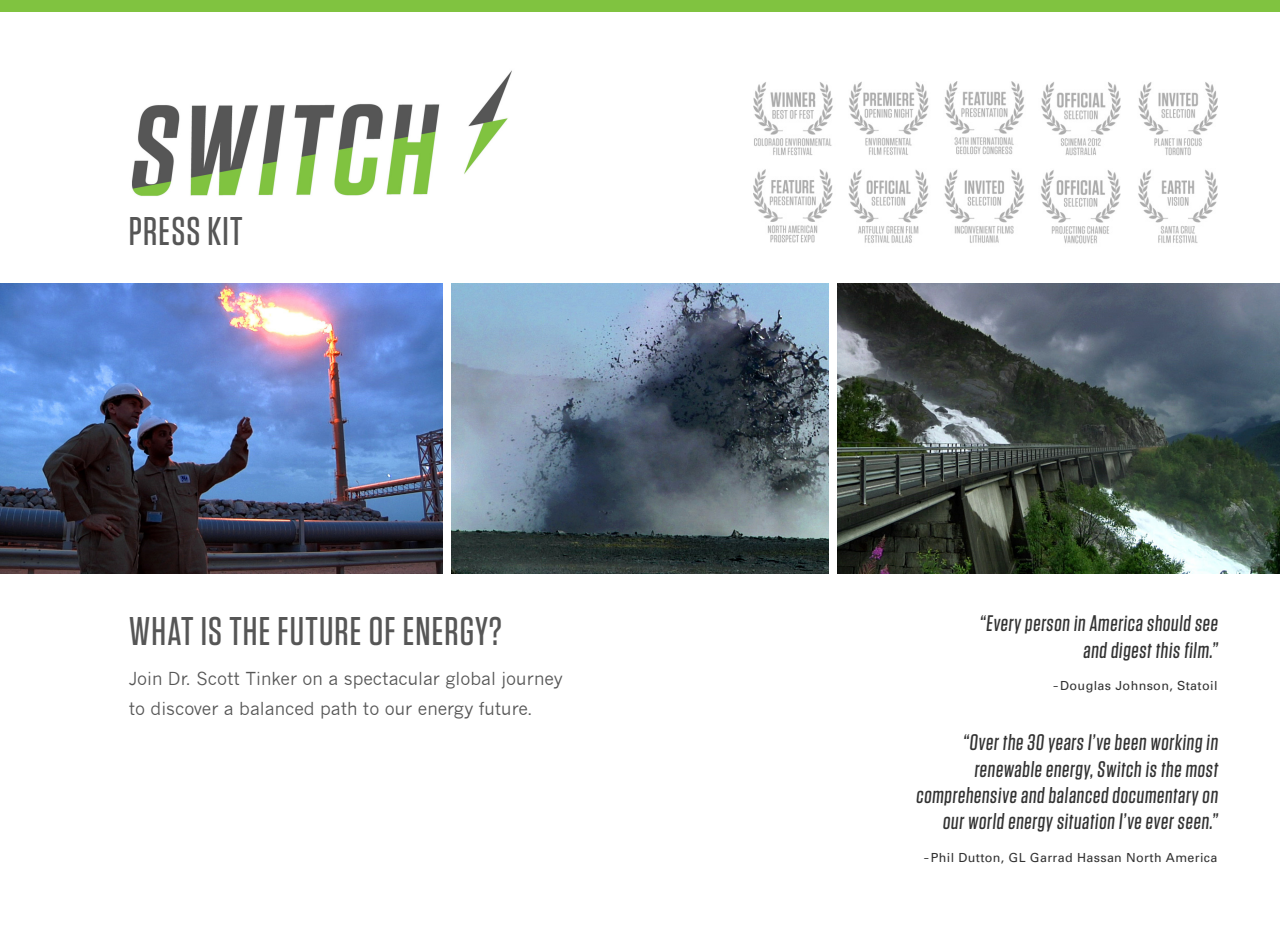
<style>
.page{position:relative;width:1280px;height:925px;background:#fff}
.page>*{position:absolute;margin:0;border:0;box-sizing:border-box;transform-origin:0 0}
.t1{font:500 40px "Tungsten";letter-spacing:.03em;color:#565656}
.t2{font:500 22.5px/26.2px "Tungsten";color:#323232;text-align:right}
.t3{font:17.5px/30px "News Gothic";color:#565656}
.t4{font:12.5px "Univers";letter-spacing:.03em;color:#323232}
.s1{font-family:"Tungsten";font-weight:500}
</style>
<div class="page">
<img style="left:0;top:283px;width:442px;height:290px">
<img style="left:451px;top:283px;width:378px;height:290px">
<img style="left:838px;top:283px;width:442px;height:290px">
<div style="left:0;top:0;width:1280px;height:11px;background:#80c340"></div>
<img style="left:132px;top:70px;width:380px;height:126px">
<img style="left:754px;top:81px;width:464px;height:163px">
<h1 class="t1" style="left:129px;top:211px;width:115px">PRESS KIT</h1>
<h1 class="t1" style="left:129px;top:611px;width:375px">WHAT IS THE FUTURE OF ENERGY?</h1>
<p class="t3" style="left:129px;top:664px;width:435px">Join Dr. Scott Tinker on a spectacular global journey to discover a balanced path to our energy future.</p>
<p class="t2" style="left:979px;top:611px;width:242px">“Every person in America should see and digest this film.”</p>
<p class="t4" style="left:1053px;top:678px;width:166px"><span class="s1">–</span> Douglas Johnson, Statoil</p>
<p class="t2" style="left:916px;top:730px;width:306px">“Over the 30 years I’ve been working in renewable energy, Switch is the most comprehensive and balanced documentary on our world energy situation I’ve ever seen.”</p>
<p class="t4" style="left:924px;top:850px;width:295px"><span class="s1">–</span> Phil Dutton, GL Garrad Hassan North America</p>
</div>
